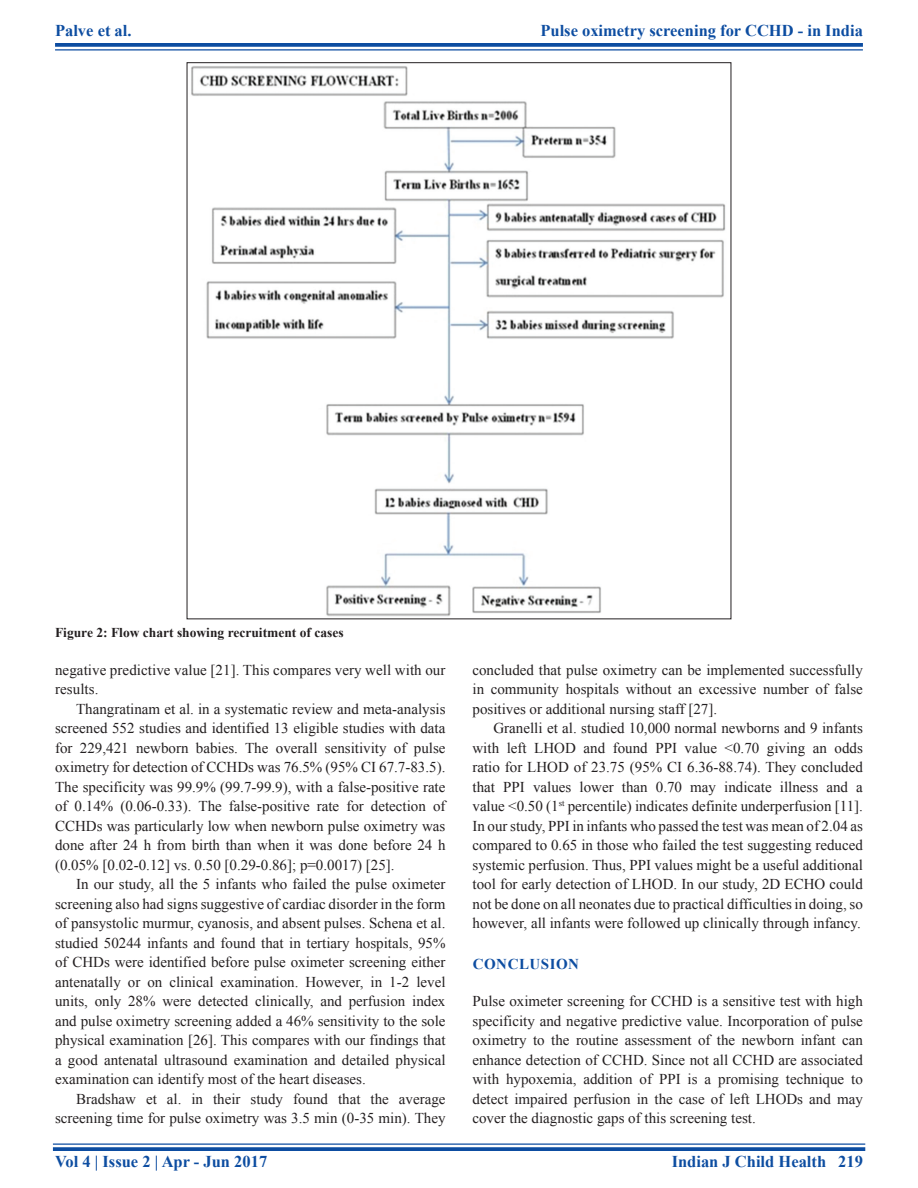
<style>
.page{position:relative;width:918px;height:1188px;background:#fff}
.page>*{position:absolute;margin:0;border:0;box-sizing:border-box;transform-origin:0 0}
.t1{font:700 16.5px "Times New Roman";color:#0d4da1}
.TX{font:15px/19.5px "Times New Roman";color:#231f20;text-align:justify}
.TXFL{font:15px/19.5px "Times New Roman";color:#231f20;text-align:justify}
.t2{font:700 15px "Times New Roman";letter-spacing:.035em;color:#0d4da1}
.FGC{font:700 13.5px "Times New Roman";color:#231f20}
</style>
<div class="page">
<hr style="left:53px;top:1143px;width:812px;height:2px;background:#0d4da1">
<svg style="left:53px;top:1147px;width:812px;height:4px;background:#1b57a6"></svg>
<svg style="left:55px;top:43px;width:808px;height:4px;background:#1b57a6"></svg>
<hr style="left:55px;top:49px;width:808px;height:2px;background:#0d4da1">
<img style="left:191px;top:66px;width:535px;height:551px">
<p class="t1" style="left:55px;top:18px;width:78px">Palve et al.</p>
<p class="t1" style="left:540px;top:18px;width:324px">Pulse oximetry screening for CCHD - in India</p>
<p class="FGC" style="left:55px;top:623px;width:290px">Figure 2: Flow chart showing recruitment of cases</p>
<p class="TX" style="left:55px;top:659px;width:392px">negative predictive value [21]. This compares very well with our results.</p>
<p class="TX" style="left:55px;top:698px;width:392px;text-indent:21px">Thangratinam et al. in a systematic review and meta-analysis screened 552 studies and identified 13 eligible studies with data for 229,421 newborn babies. The overall sensitivity of pulse oximetry for detection of CCHDs was 76.5% (95% CI 67.7-83.5).<br>The specificity was 99.9% (99.7-99.9), with a false-positive rate of 0.14% (0.06-0.33). The false-positive rate for detection of CCHDs was particularly low when newborn pulse oximetry was done after 24 h from birth than when it was done before 24 h (0.05% [0.02-0.12] vs. 0.50 [0.29-0.86]; p=0.0017) [25].</p>
<p class="TX" style="left:55px;top:874px;width:392px;text-indent:21px">In our study, all the 5 infants who failed the pulse oximeter screening also had signs suggestive of cardiac disorder in the form of pansystolic murmur, cyanosis, and absent pulses. Schena et al. studied 50244 infants and found that in tertiary hospitals, 95% of CHDs were identified before pulse oximeter screening either antenatally or on clinical examination. However, in 1-2 level units, only 28% were detected clinically, and perfusion index and pulse oximetry screening added a 46% sensitivity to the sole physical examination [26]. This compares with our findings that a good antenatal ultrasound examination and detailed physical examination can identify most of the heart diseases.</p>
<p class="TX" style="left:55px;top:1088px;width:392px;text-align:right">Bradshaw et al. in their study found that the average screening time for pulse oximetry was 3.5 min (0-35 min). They</p>
<p class="TX" style="left:472px;top:659px;width:392px">concluded that pulse oximetry can be implemented successfully in community hospitals without an excessive number of false positives or additional nursing staff [27].</p>
<p class="TX" style="left:472px;top:718px;width:392px;text-indent:21px">Granelli et al. studied 10,000 normal newborns and 9 infants with left LHOD and found PPI value &lt;0.70 giving an odds ratio for LHOD of 23.75 (95% CI 6.36-88.74). They concluded that PPI values lower than 0.70 may indicate illness and a value &lt;0.50 (1<sup>st</sup> percentile) indicates definite underperfusion [11].<br>In our study, PPI in infants who passed the test was mean of 2.04 as compared to 0.65 in those who failed the test suggesting reduced systemic perfusion. Thus, PPI values might be a useful additional tool for early detection of LHOD. In our study, 2D ECHO could not be done on all neonates due to practical difficulties in doing, so however, all infants were followed up clinically through infancy.</p>
<h1 class="t2" style="left:473px;top:953px;width:108px">CONCLUSION</h1>
<p class="TXFL" style="left:472px;top:991px;width:392px">Pulse oximeter screening for CCHD is a sensitive test with high specificity and negative predictive value. Incorporation of pulse oximetry to the routine assessment of the newborn infant can enhance detection of CCHD. Since not all CCHD are associated with hypoxemia, addition of PPI is a promising technique to detect impaired perfusion in the case of left LHODs and may cover the diagnostic gaps of this screening test.</p>
<p class="t1" style="left:55px;top:1150px;width:214px">Vol 4 | Issue 2 | Apr - Jun 2017</p>
<p class="t1" style="left:672px;top:1150px;width:193px">Indian J Child Health 219</p>
</div>
